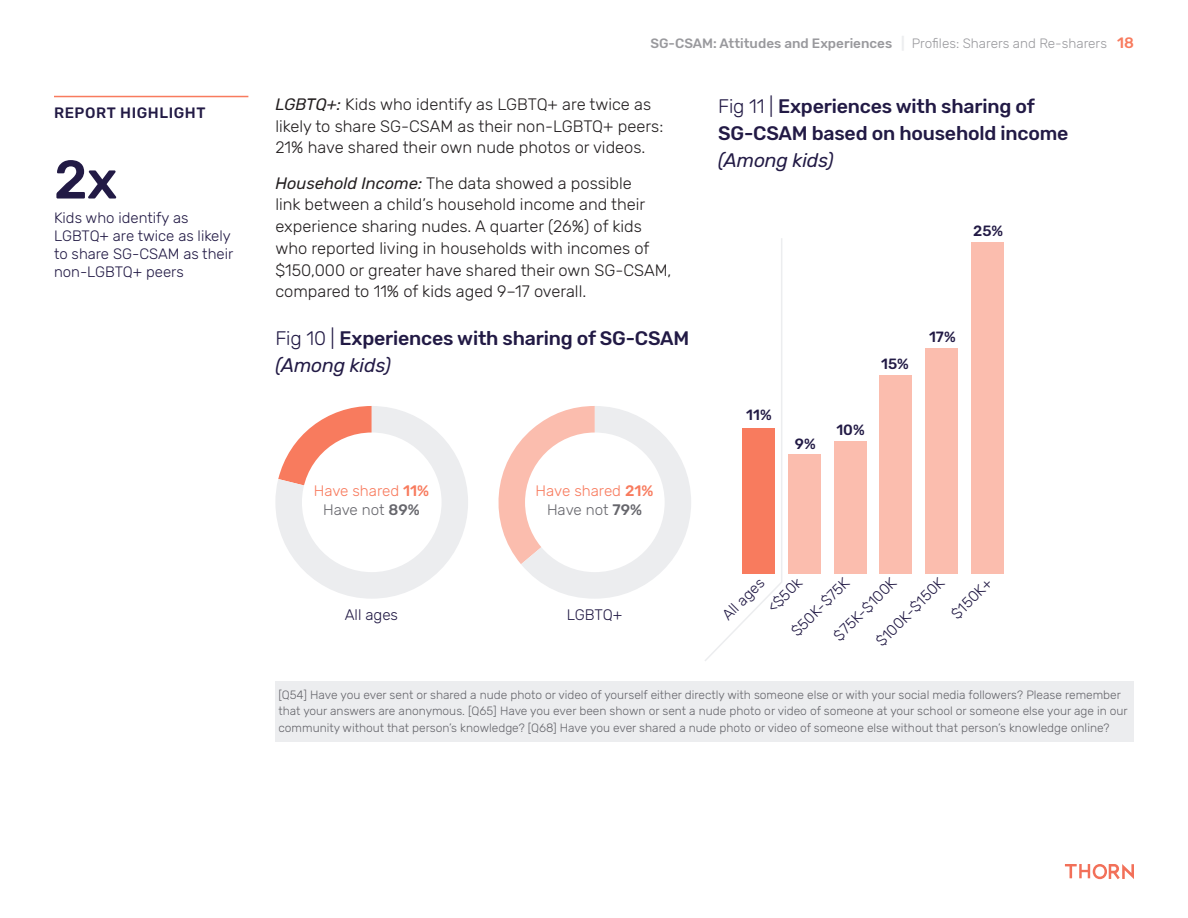
<style>
.page{position:relative;width:1188px;height:918px;background:#fff}
.page>*{position:absolute;margin:0;border:0;box-sizing:border-box;transform-origin:0 0}
.STAT___Big_Numbers{font:500 54px "Rubik";color:#221a45}
.H4__no_stroke{font:500 19.5px/27px "Rubik";letter-spacing:-.01em;color:#221a45}
.Body{font:300 16.5px/21.8px "Rubik";color:#231f20}
.t1{font:300 15.15px/18.1px "Rubik";color:#f87b5e;text-align:center}
.t2{font:300 15.15px "Rubik";color:#221a45}
.STAT___Small_copy{font:300 15px/18px "Rubik";color:#221a45}
.STAT___Highlight_tit{font:500 15px "Rubik";letter-spacing:.04em;color:#221a45}
.t3{font:500 14.85px "Rubik";color:#221a45}
.t4{font:500 13.5px "Rubik";color:#99999d}
.footnote__at_bottom{font:300 12px/16.5px "Rubik";color:#66666c}
.s1{font-weight:700;color:#ecedef}
.s2{font-weight:300}
.s3{font-size:15px;color:#f87b5e}
.s4{font-weight:400;font-style:italic}
.s5{font-weight:500}
.s6{color:#66666c}
.s7{font-weight:500;color:#66666c}
</style>
<div class="page">
<svg style="left:1065px;top:864px;width:69px;height:15px"></svg>
<hr style="left:54px;top:96px;width:194px;height:1px;background:#f87b5e">
<svg style="left:275px;top:406px;width:193px;height:193px"></svg>
<div style="left:302px;top:433px;width:140px;height:139px;background:#fff;border-radius:50%"></div>
<svg style="left:498px;top:406px;width:193px;height:193px"></svg>
<div style="left:525px;top:433px;width:140px;height:139px;background:#fff;border-radius:50%"></div>
<div style="left:275px;top:681px;width:859px;height:61px;background:#ecedef"></div>
<div style="left:788px;top:455px;width:33px;height:119px;background:#fbbdae"></div>
<div style="left:834px;top:441px;width:33px;height:133px;background:#fbbdae"></div>
<div style="left:879px;top:375px;width:33px;height:199px;background:#fbbdae"></div>
<div style="left:925px;top:348px;width:33px;height:226px;background:#fbbdae"></div>
<div style="left:971px;top:242px;width:33px;height:332px;background:#fbbdae"></div>
<svg style="left:705px;top:238px;width:77px;height:423px"></svg>
<p class="STAT___Highlight_tit" style="left:54px;top:104px;width:153px">REPORT HIGHLIGHT</p>
<p class="STAT___Big_Numbers" style="left:54px;top:149px;width:65px">2x</p>
<p class="STAT___Small_copy" style="left:54px;top:209px;width:181px">Kids who identify as<br>LGBTQ+ are twice as likely to share SG-CSAM as their non-LGBTQ+ peers</p>
<p class="t4" style="left:650px;top:35px;width:485px">SG-CSAM: Attitudes and Experiences <span class="s1">|</span> <span class="s2">Profiles: Sharers and Re-sharers</span> <span class="s3">18</span></p>
<p class="Body" style="left:275px;top:94px;width:389px"><span class="s4">LGBTQ+:</span> Kids who identify as LGBTQ+ are twice as likely to share SG-CSAM as their non-LGBTQ+ peers:<br>21% have shared their own nude photos or videos.</p>
<p class="Body" style="left:275px;top:173px;width:398px"><span class="s4">Household Income:</span> The data showed a possible<br>link between a child’s household income and their experience sharing nudes. A quarter (26%) of kids who reported living in households with incomes of $150,000 or greater have shared their own SG-CSAM, compared to 11% of kids aged 9–17 overall.</p>
<p class="H4__no_stroke" style="left:275px;top:325px;width:415px"><span class="s2">Fig 10 |</span> Experiences with sharing of SG-CSAM <span class="s4">(Among kids)</span></p>
<p class="t1" style="left:314px;top:482px;width:117px">Have shared <span class="s5">11%<br></span><span class="s6">Have not</span> <span class="s7">89%</span></p>
<p class="t1" style="left:536px;top:482px;width:119px">Have shared <span class="s5">21%<br></span><span class="s6">Have not</span> <span class="s7">79%</span></p>
<p class="t2" style="left:345px;top:607px;width:55px">All ages</p>
<p class="t2" style="left:567px;top:607px;width:57px">LGBTQ+</p>
<p class="H4__no_stroke" style="left:718px;top:93px;width:352px"><span class="s2">Fig 11 |</span> Experiences with sharing of<br>SG-CSAM based on household income <span class="s4">(Among kids)</span></p>
<p class="t3" style="left:973px;top:222px;width:32px">25%</p>
<p class="t3" style="left:746px;top:407px;width:27px">11%</p>
<p class="t3" style="left:881px;top:355px;width:29px">15%</p>
<p class="t3" style="left:929px;top:328px;width:28px">17%</p>
<p class="t3" style="left:795px;top:435px;width:22px">9%</p>
<p class="t3" style="left:836px;top:422px;width:30px">10%</p>
<p class="STAT___Small_copy" style="left:764px;top:603px;width:43px;rotate:-45deg">&lt;$50k</p>
<p class="STAT___Small_copy" style="left:872px;top:637px;width:91px;rotate:-45deg">$100K-$150K</p>
<p class="STAT___Small_copy" style="left:830px;top:632px;width:83px;rotate:-45deg">$75K-$100K</p>
<p class="STAT___Small_copy" style="left:788px;top:627px;width:77px;rotate:-45deg">$50K-$75K</p>
<p class="STAT___Small_copy" style="left:719px;top:611px;width:54px;rotate:-45deg">All ages</p>
<p class="STAT___Small_copy" style="left:948px;top:610px;width:52px;rotate:-45deg">$150K+</p>
<p class="footnote__at_bottom" style="left:278px;top:687px;width:851px">[Q54] Have you ever sent or shared a nude photo or video of yourself either directly with someone else or with your social media followers? Please remember that your answers are anonymous. [Q65] Have you ever been shown or sent a nude photo or video of someone at your school or someone else your age in our community without that person’s knowledge? [Q68] Have you ever shared a nude photo or video of someone else without that person’s knowledge online?</p>
</div>
